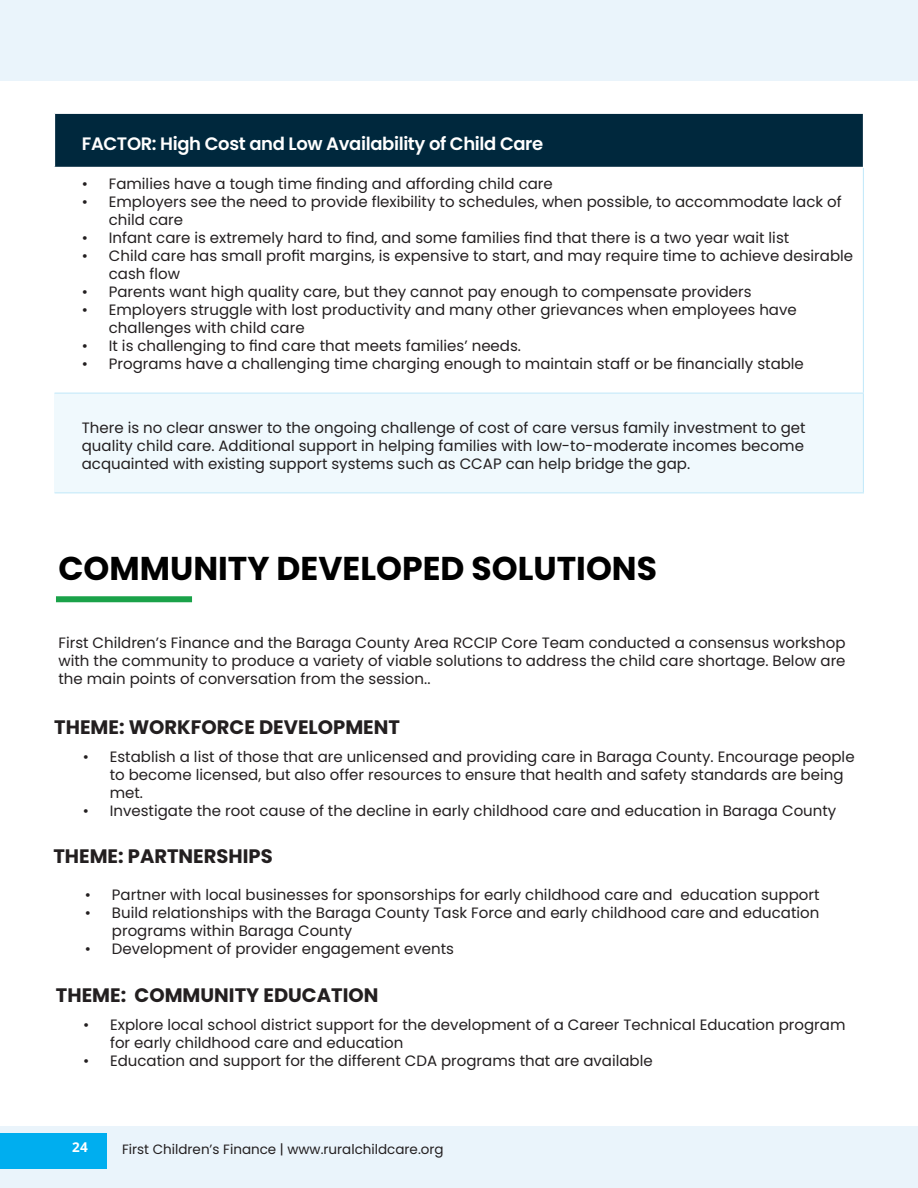
<style>
.page{position:relative;width:918px;height:1188px;background:#fff}
.page>*{position:absolute;margin:0;border:0;box-sizing:border-box;transform-origin:0 0}
.t1{font:700 33px "Poppins";color:#000}
.t2{font:700 19.5px "Poppins";color:#231f20}
.Table_Header__9_pt{font:600 18px "Poppins";letter-spacing:-.02em;color:#fff}
.Left_Column_8_pt{font:15px/18px "Poppins";color:#231f20}
.t3{font:13.5px "Poppins";color:#231f20}
.t4{font:700 13.5px "Open Sans";color:#fff}
</style>
<div class="page">
<div style="left:0;top:0;width:918px;height:81px;background:#eaf4fb"></div>
<div style="left:0;top:1126px;width:918px;height:62px;background:#eaf4fb"></div>
<div style="left:0;top:1133px;width:107px;height:36px;background:#00aeef"></div>
<div style="left:55px;top:113px;width:808px;height:54px;background:#00283d"></div>
<div style="left:55px;top:393px;width:808px;height:100px;background:#f0f9fd"></div>
<hr style="left:54px;top:113px;width:810px;height:1px;background:#fff">
<hr style="left:863px;top:168px;width:1px;height:225px;background:#c6eafa">
<hr style="left:55px;top:393px;width:809px;height:1px;background:#c6eafa">
<hr style="left:863px;top:394px;width:1px;height:98px;background:#c6eafa">
<hr style="left:55px;top:492px;width:809px;height:1px;background:#c6eafa">
<div style="left:56px;top:596px;width:136px;height:6px;background:#1aa249"></div>
<p class="Table_Header__9_pt" style="left:82px;top:133px;width:463px">FACTOR: High Cost and Low Availability of Child Care</p>
<p class="Left_Column_8_pt" style="left:82px;top:175px;width:473px">• Families have a tough time finding and affording child care</p>
<p class="Left_Column_8_pt" style="left:109px;top:193px;width:734px;text-indent:-27px">• Employers see the need to provide flexibility to schedules, when possible, to accommodate lack of child care</p>
<p class="Left_Column_8_pt" style="left:82px;top:229px;width:709px">• Infant care is extremely hard to find, and some families find that there is a two year wait list</p>
<p class="Left_Column_8_pt" style="left:109px;top:247px;width:746px;text-indent:-27px">• Child care has small profit margins, is expensive to start, and may require time to achieve desirable cash flow</p>
<p class="Left_Column_8_pt" style="left:82px;top:283px;width:671px">• Parents want high quality care, but they cannot pay enough to compensate providers</p>
<p class="Left_Column_8_pt" style="left:109px;top:301px;width:690px;text-indent:-27px">• Employers struggle with lost productivity and many other grievances when employees have challenges with child care</p>
<p class="Left_Column_8_pt" style="left:82px;top:337px;width:441px">• It is challenging to find care that meets families’ needs.</p>
<p class="Left_Column_8_pt" style="left:82px;top:355px;width:724px">• Programs have a challenging time charging enough to maintain staff or be financially stable</p>
<p class="Left_Column_8_pt" style="left:82px;top:419px;width:725px;text-align:justify">There is no clear answer to the ongoing challenge of cost of care versus family investment to get quality child care. Additional support in helping families with low-to-moderate incomes become acquainted with existing support systems such as CCAP can help bridge the gap.</p>
<p class="t1" style="left:58px;top:550px;width:600px">COMMUNITY DEVELOPED SOLUTIONS</p>
<p class="Left_Column_8_pt" style="left:58px;top:634px;width:789px;text-align:justify">First Children’s Finance and the Baraga County Area RCCIP Core Team conducted a consensus workshop with the community to produce a variety of viable solutions to address the child care shortage. Below are the main points of conversation from the session..</p>
<p class="t2" style="left:54px;top:716px;width:347px">THEME: WORKFORCE DEVELOPMENT</p>
<p class="Left_Column_8_pt" style="left:110px;top:748px;width:746px;text-indent:-27px">• Establish a list of those that are unlicensed and providing care in Baraga County. Encourage people to become licensed, but also offer resources to ensure that health and safety standards are being met.</p>
<p class="Left_Column_8_pt" style="left:83px;top:802px;width:755px">• Investigate the root cause of the decline in early childhood care and education in Baraga County</p>
<p class="t2" style="left:53px;top:845px;width:221px">THEME: PARTNERSHIPS</p>
<p class="Left_Column_8_pt" style="left:85px;top:885px;width:736px">• Partner with local businesses for sponsorships for early childhood care and education support</p>
<p class="Left_Column_8_pt" style="left:112px;top:903px;width:709px;text-indent:-27px">• Build relationships with the Baraga County Task Force and early childhood care and education programs within Baraga County</p>
<p class="Left_Column_8_pt" style="left:85px;top:939px;width:371px">• Development of provider engagement events</p>
<p class="t2" style="left:56px;top:984px;width:324px">THEME: COMMUNITY EDUCATION</p>
<p class="Left_Column_8_pt" style="left:110px;top:1016px;width:737px;text-indent:-27px">• Explore local school district support for the development of a Career Technical Education program for early childhood care and education</p>
<p class="Left_Column_8_pt" style="left:83px;top:1052px;width:571px">• Education and support for the different CDA programs that are available</p>
<p class="t4" style="left:72px;top:1138px;width:17px">24</p>
<p class="t3" style="left:122px;top:1141px;width:323px">First Children’s Finance | www.ruralchildcare.org</p>
</div>
